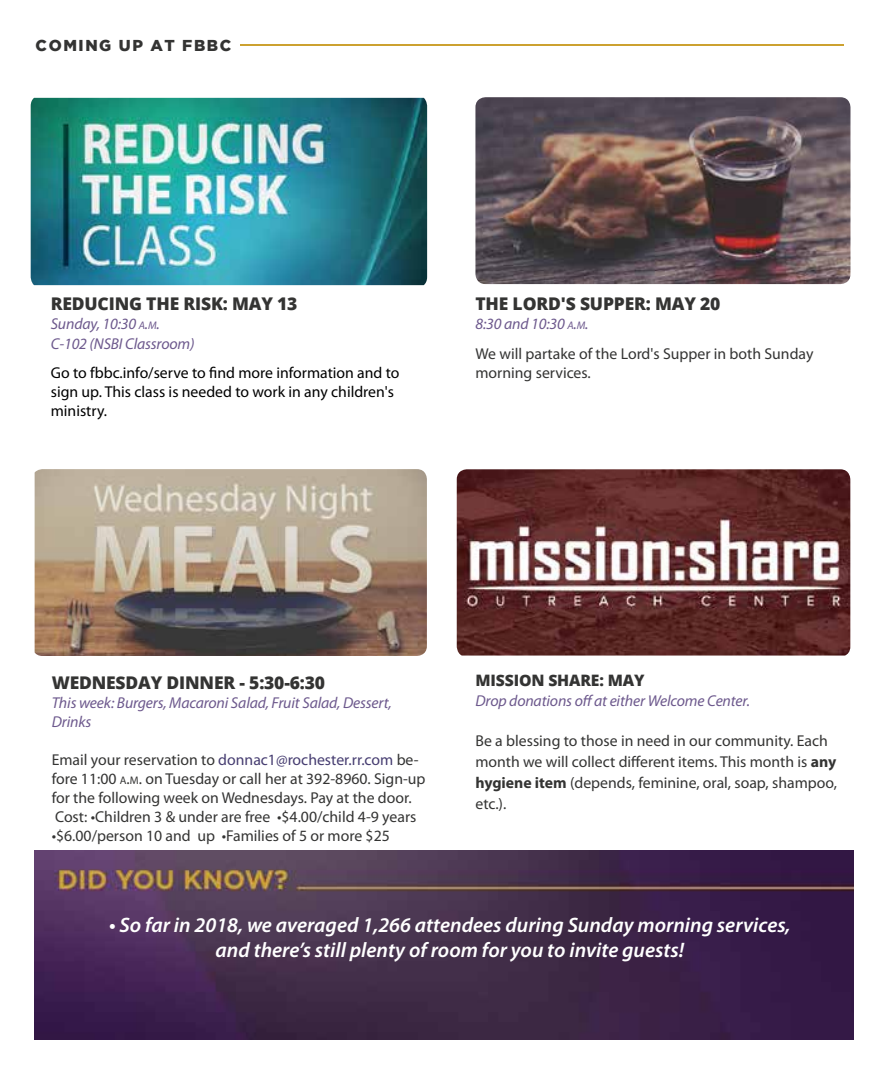
<style>
.page{position:relative;width:882px;height:1071px;background:#fff}
.page>*{position:absolute;margin:0;border:0;box-sizing:border-box;transform-origin:0 0}
.t1{font:italic 600 21px/25.2px "Myriad Pro";color:#fff;text-align:center}
.t2{font:800 17.5px "Open Sans";letter-spacing:-.01em;color:#343433}
.t3{font:15.75px/21px "Myriad Pro";color:#343433}
.t4{font:italic 15.75px/18.9px "Myriad Pro";letter-spacing:-.01em;color:#6d598d}
.t5{font:15.75px/18.9px "Myriad Pro";color:#000}
.t6{font:800 15.75px "Open Sans";letter-spacing:-.01em;color:#343433}
.t7{font:900 15.75px "Gotham";letter-spacing:.1em;color:#343433}
.s1{font-size:11.03px}
.s2{font-style:inherit}
.s3{font-style:italic;color:#6d598d}
.s4{font-style:italic;font-size:11.03px;color:#6d598d}
.s5{color:#463d71}
.s6{font-weight:700}
</style>
<div class="page">
<hr style="left:240px;top:44px;width:604px;height:2px;background:#cca130">
<img style="left:34px;top:850px;width:819px;height:189px">
<img style="left:457px;top:469px;width:393px;height:187px">
<img style="left:35px;top:469px;width:392px;height:187px">
<img style="left:31px;top:98px;width:396px;height:187px">
<img style="left:475px;top:97px;width:375px;height:187px">
<p class="t7" style="left:36px;top:36px;width:197px">COMING UP AT FBBC</p>
<p class="t2" style="left:51px;top:290px;width:248px">REDUCING THE RISK: MAY 13</p>
<p class="t4" style="left:51px;top:314px;width:145px">Sunday, 10:30 <span class="s1">A</span><span class="s2">.</span><span class="s1">M</span>.<br>C-102 (NSBI Classroom)</p>
<p class="t5" style="left:51px;top:363px;width:350px">Go to fbbc.info/serve to find more information and to sign up. This class is needed to work in any children's ministry.</p>
<p class="t2" style="left:475px;top:290px;width:247px">THE LORD'S SUPPER: MAY 20</p>
<p class="t3" style="left:475px;top:309px;width:339px;line-height:29.8px"><span class="s3">8:30 and 10:30</span> <span class="s4">A</span><span class="s3">.</span><span class="s4">M</span><span class="s3">.<br></span>We will partake of the Lord's Supper in both Sunday</p>
<p class="t3" style="left:475px;top:362px;width:117px">morning services.</p>
<p class="t2" style="left:52px;top:670px;width:275px">WEDNESDAY DINNER - 5:30-6:30</p>
<p class="t4" style="left:52px;top:693px;width:342px">This week: Burgers, Macaroni Salad, Fruit Salad, Dessert,<br>Drinks</p>
<p class="t3" style="left:52px;top:750px;width:375px;line-height:18.9px">Email your reservation to <span class="s5">donnac1@rochester.rr.com</span> be&shy;fore 11:00 <span class="s1">a</span><span class="s2">.</span><span class="s1">m</span>. on Tuesday or call her at 392-8960. Sign-up for the following week on Wednesdays. Pay at the door.<br>Cost: •Children 3 &amp; under are free •$4.00/child 4-9 years</p>
<p class="t3" style="left:52px;top:825px;width:340px">•$6.00/person 10 and up •Families of 5 or more $25</p>
<p class="t6" style="left:475px;top:669px;width:171px">MISSION SHARE: MAY</p>
<p class="t4" style="left:475px;top:691px;width:276px">Drop donations off at either Welcome Center.</p>
<p class="t3" style="left:475px;top:730px;width:363px">Be a blessing to those in need in our community. Each month we will collect different items. This month is <span class="s6">any hygiene item</span> (depends, feminine, oral, soap, shampoo, etc.).</p>
<h1 class="t1" style="left:109px;top:912px;width:683px">• So far in 2018, we averaged 1,266 attendees during Sunday morning services, and there’s still plenty of room for you to invite guests!</h1>
</div>
